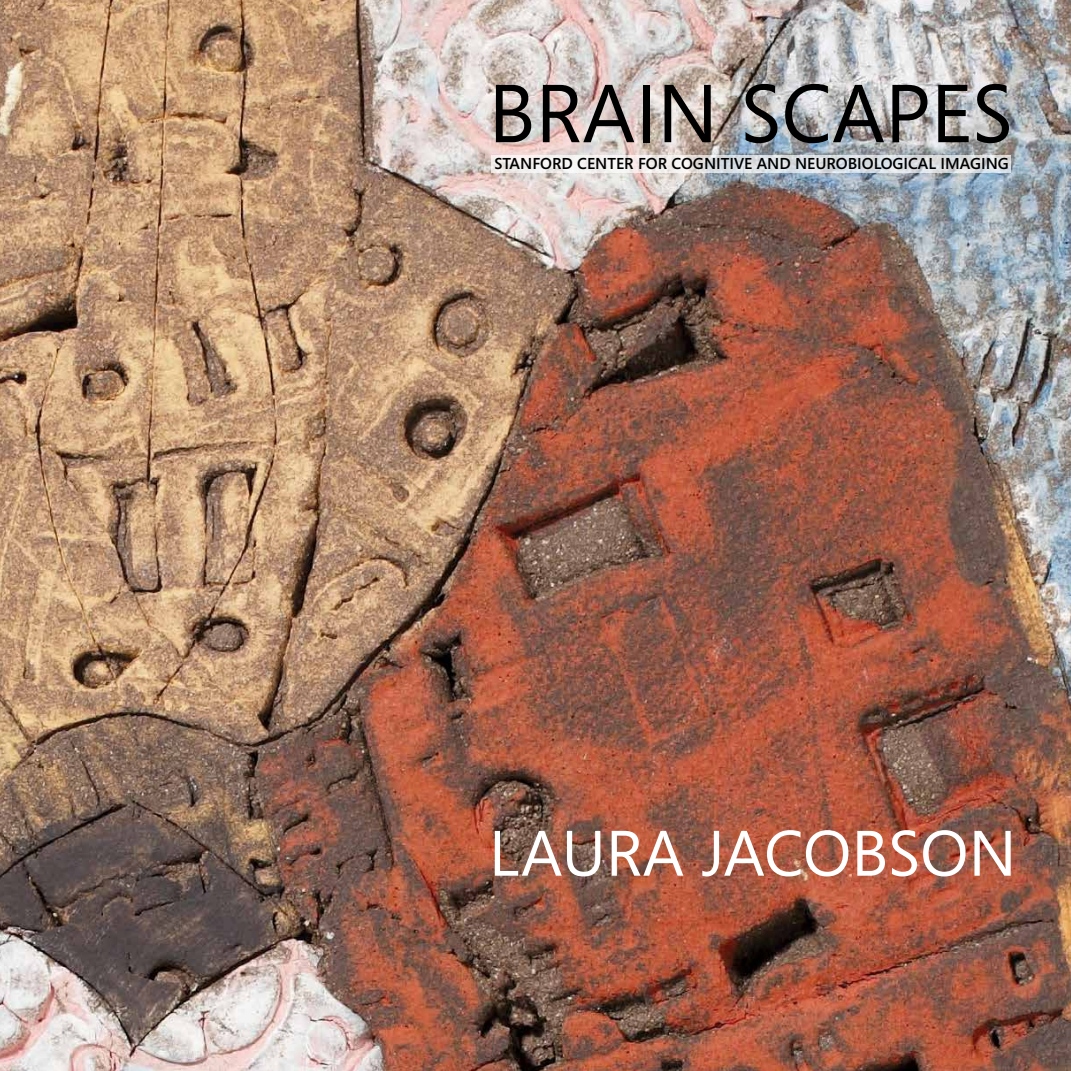
<style>
.page{position:relative;width:1071px;height:1071px;background:#fff}
.page>*{position:absolute;margin:0;border:0;box-sizing:border-box;transform-origin:0 0}
.t1{font:81.9px "Segoe";color:#000}
.t2{font:64.05px "Segoe";color:#fff}
.t3{font:600 15.75px "Segoe";color:#000}
</style>
<div class="page">
<img style="left:0;top:0;width:1071px;height:1071px">
<svg style="left:491px;top:156px;width:520px;height:17px"></svg>
<h1 class="t1" style="left:488px;top:57px;width:517px">BRAIN SCAPES</h1>
<p class="t3" style="left:495px;top:153px;width:516px">STANFORD CENTER FOR COGNITIVE AND N EUROBIOLOGICAL I MAGING</p>
<h2 class="t2" style="left:489px;top:809px;width:517px">LAURA JACOBSON</h2>
</div>
